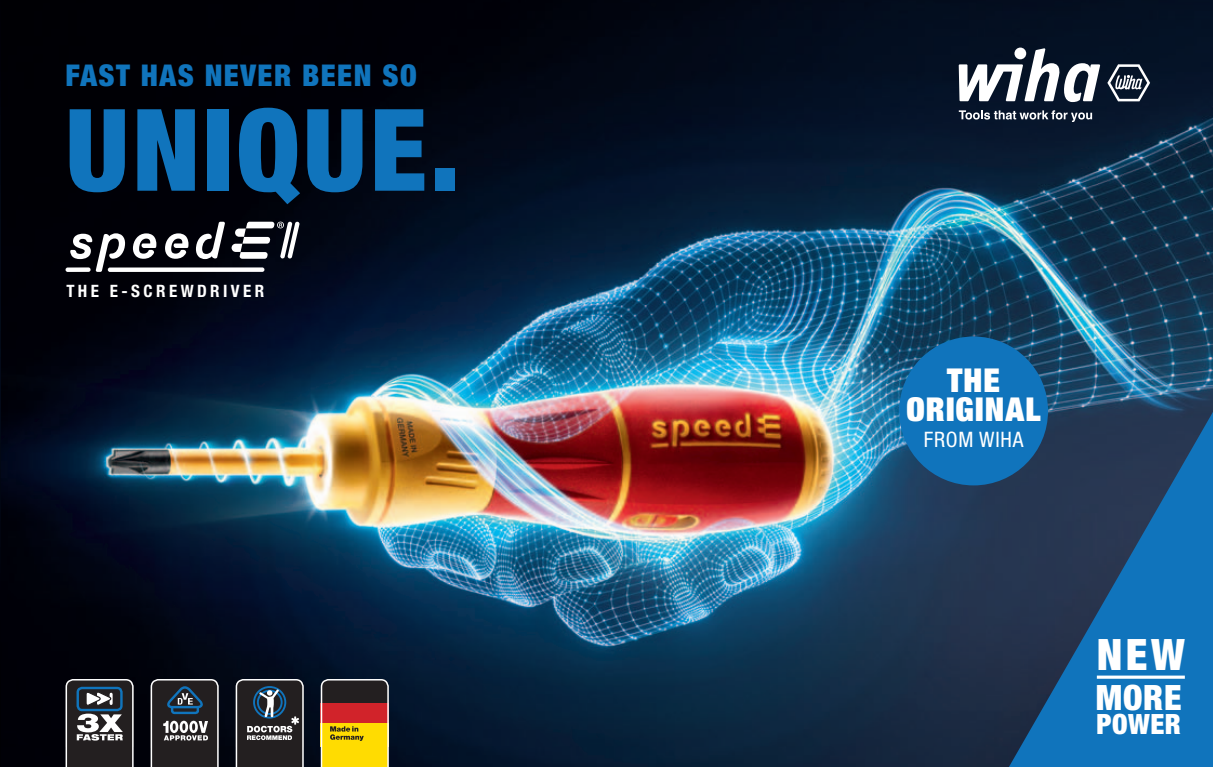
<style>
.page{position:relative;width:1213px;height:767px;background:#fff}
.page>*{position:absolute;margin:0;border:0;box-sizing:border-box;transform-origin:0 0}
.t1{font:900 condensed 114px "Helvetica Neue LT Pro";letter-spacing:.03em;color:#1074bc}
.t2{font:900 condensed 43.35px "Helvetica Neue LT Pro";color:#fff}
.t3{font:900 condensed 34.95px "Helvetica Neue LT Pro";color:#fff}
.t4{font:900 condensed 33px/29.1px "Helvetica Neue LT Pro";letter-spacing:.035em;color:#fff;text-align:center}
.t5{font:900 condensed 30px "Helvetica Neue LT Pro";letter-spacing:.05em;color:#1074bc}
.t6{font:900 condensed 27.9px "Helvetica Neue LT Pro";letter-spacing:.02em;color:#fff}
.t7{font:condensed 21.3px "Helvetica Neue LT Pro";letter-spacing:.035em;color:#fff}
.t8{font:700 condensed 17.1px "Helvetica Neue LT Pro";letter-spacing:.2em;color:#fff}
</style>
<div class="page">
<img style="left:0;top:0;width:1212px;height:767px">
<svg style="left:959px;top:110px;width:133px;height:12px"></svg>
<svg style="left:958px;top:48px;width:142px;height:54px"></svg>
<svg style="left:1107px;top:64px;width:43px;height:37px"></svg>
<svg style="left:1002px;top:388px;width:210px;height:379px;background:#1c5383"></svg>
<hr style="left:1097px;top:675px;width:88px;height:3px;background:#fff">
<svg style="left:151px;top:679px;width:68px;height:88px;background:#404145"></svg>
<svg style="left:236px;top:679px;width:68px;height:88px;background:#414347"></svg>
<svg style="left:66px;top:679px;width:68px;height:88px;background:#4d4f54"></svg>
<svg style="left:321px;top:679px;width:68px;height:88px;background:#b88120"></svg>
<svg style="left:133px;top:233px;width:23px;height:26px"></svg>
<svg style="left:165px;top:233px;width:23px;height:26px"></svg>
<svg style="left:70px;top:233px;width:55px;height:39px"></svg>
<svg style="left:196px;top:222px;width:29px;height:37px"></svg>
<svg style="left:232px;top:222px;width:67px;height:37px"></svg>
<div style="left:108px;top:267px;width:156px;height:5px;background:#fff;border-radius:2px"></div>
<div style="left:66px;top:267px;width:25px;height:5px;background:#fff;border-radius:2px"></div>
<div style="left:899px;top:336px;width:149px;height:149px;background:#1074bc;border-radius:50%"></div>
<p class="t5" style="left:66px;top:58px;width:353px">FAST HAS NEVER BEEN SO</p>
<h1 class="t1" style="left:66px;top:85px;width:396px">UNIQUE.</h1>
<p class="t8" style="left:66px;top:281px;width:199px">THE E-SCREWDRIVER</p>
<p class="t4" style="left:906px;top:366px;width:136px">THE<br>ORIGINAL</p>
<p class="t7" style="left:924px;top:427px;width:101px">FROM WIHA</p>
<h2 class="t2" style="left:1097px;top:629px;width:89px">NEW</h2>
<p class="t3" style="left:1096px;top:677px;width:87px">MORE</p>
<p class="t6" style="left:1096px;top:708px;width:86px">POWER</p>
</div>
